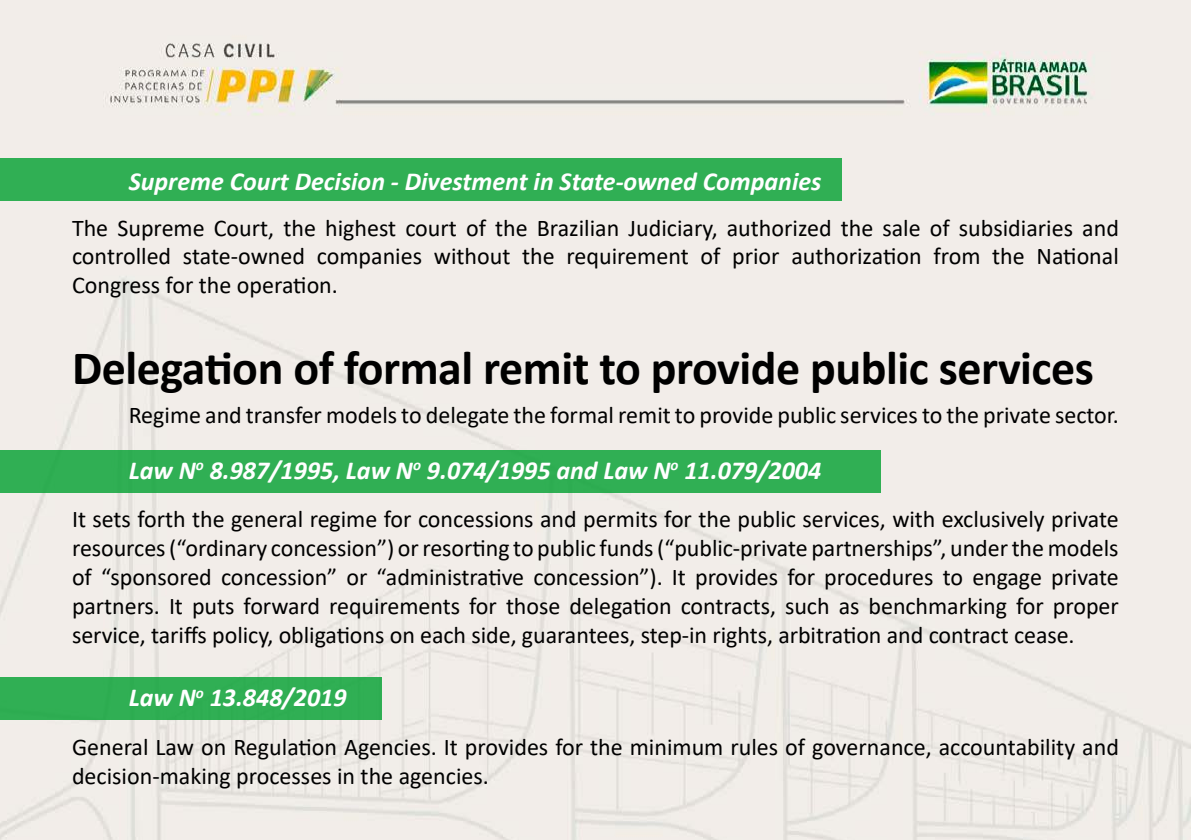
<style>
.page{position:relative;width:1191px;height:840px;background:#fff}
.page>*{position:absolute;margin:0;border:0;box-sizing:border-box;transform-origin:0 0}
.t1{font:700 48px "Calibri";letter-spacing:-.01em;color:#000}
.t2{font:italic 700 26px "Calibri";color:#fff}
.t3{font:24px/28.8px "Calibri";color:#000;text-align:justify}
</style>
<div class="page">
<div style="left:0;top:0;width:1191px;height:839px;background:#f2ede9"></div>
<div style="left:0;top:450px;width:881px;height:42px;background:#30af54"></div>
<div style="left:0;top:677px;width:382px;height:42px;background:#30af54"></div>
<div style="left:0;top:158px;width:842px;height:43px;background:#30af54"></div>
<p class="t2" style="left:129px;top:162px;width:694px">Supreme Court Decision - Divestment in State-owned Companies</p>
<p class="t3" style="left:72px;top:212px;width:1048px">The Supreme Court, the highest court of the Brazilian Judiciary, authorized the sale of subsidiaries and controlled state-owned companies without the requirement of prior authorization from the National Congress for the operation.</p>
<h1 class="t1" style="left:72px;top:334px;width:1023px">Delegation of formal remit to provide public services</h1>
<p class="t3" style="left:129px;top:399px;width:991px">Regime and transfer models to delegate the formal remit to provide public services to the private sector.</p>
<p class="t2" style="left:129px;top:451px;width:694px">Law N<sup>o</sup> 8.987/1995, Law N<sup>o</sup> 9.074/1995 and Law N<sup>o</sup> 11.079/2004</p>
<p class="t3" style="left:72px;top:504px;width:1048px">It sets forth the general regime for concessions and permits for the public services, with exclusively private resources (“ordinary concession”) or resorting to public funds (“public-private partnerships”, under the models of “sponsored concession” or “administrative concession”). It provides for procedures to engage private partners. It puts forward requirements for those delegation contracts, such as benchmarking for proper service, tariffs policy, obligations on each side, guarantees, step-in rights, arbitration and contract cease.</p>
<p class="t2" style="left:129px;top:679px;width:219px">Law N<sup>o</sup> 13.848/2019</p>
<p class="t3" style="left:72px;top:731px;width:1048px">General Law on Regulation Agencies. It provides for the minimum rules of governance, accountability and decision-making processes in the agencies.</p>
</div>
